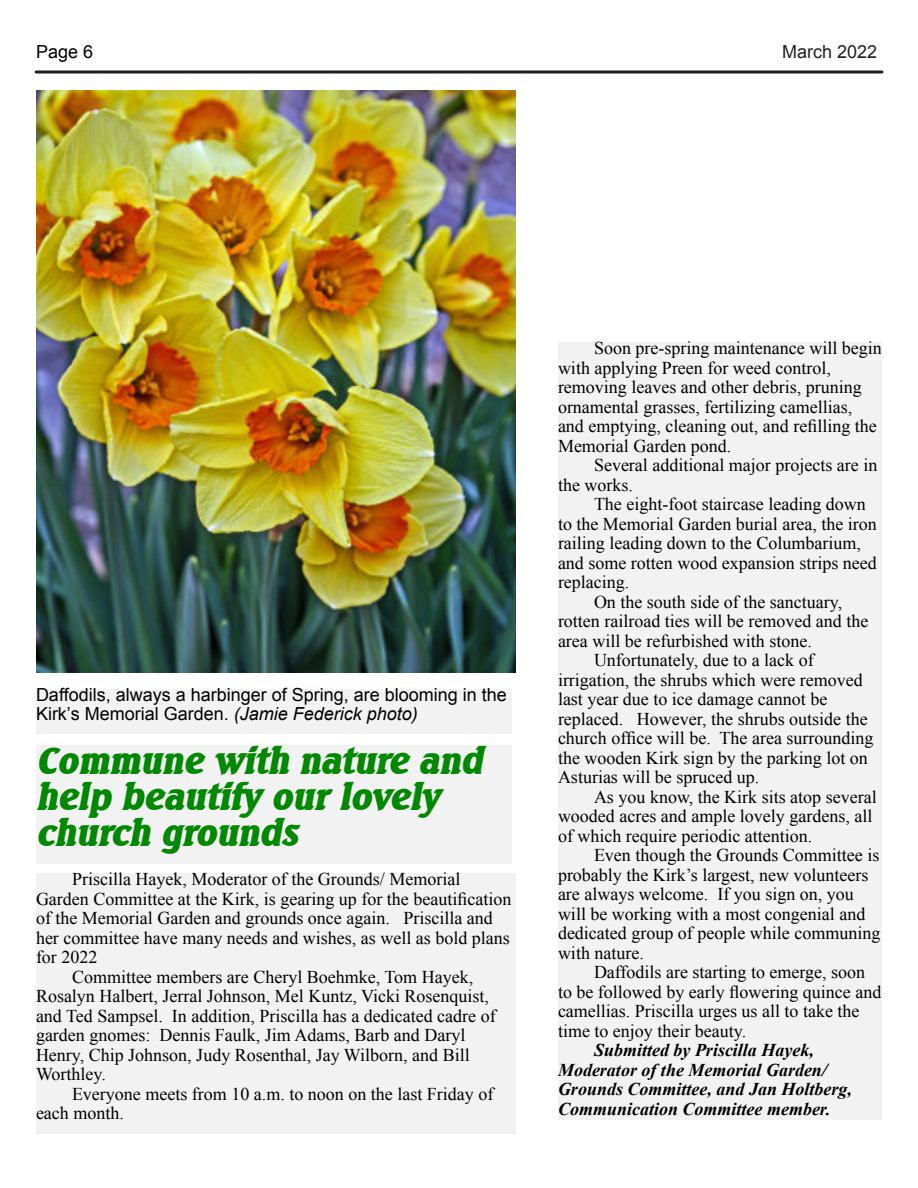
<style>
.page{position:relative;width:918px;height:1188px;background:#fff}
.page>*{position:absolute;margin:0;border:0;box-sizing:border-box;transform-origin:0 0}
.t1{font:italic 36px/36px "Seabird Heavy SF Bold";color:#008900}
.t2{font:18px/19.5px "Times New Roman";color:#000}
.t3{font:italic 700 18px/19.5px "Times New Roman";color:#000}
.t4{font:18px/18.6px "Arial";color:#000}
.t5{font:18px "Arial";color:#231f20}
.s1{font-style:italic}
</style>
<div class="page">
<svg style="left:36px;top:70px;width:846px;height:4px"></svg>
<div style="left:36px;top:873px;width:480px;height:261px;background:#f2f2f2"></div>
<div style="left:558px;top:342px;width:324px;height:778px;background:#f2f2f2"></div>
<div style="left:36px;top:746px;width:476px;height:118px;background:#f2f2f2"></div>
<img style="left:36px;top:90px;width:480px;height:582px">
<div style="left:36px;top:689px;width:476px;height:45px;background:#f2f2f2"></div>
<p class="t4" style="left:36px;top:44px;width:59px">Page 6</p>
<p class="t5" style="left:782px;top:45px;width:97px">March 2022</p>
<p class="t4" style="left:36px;top:687px;width:472px">Daffodils, always a harbinger of Spring, are blooming in the<br>Kirk’s Memorial Garden. <span class="s1">(Jamie Federick photo)</span></p>
<h1 class="t1" style="left:36px;top:746px;width:448px">Commune with nature and help beautify our lovely church grounds</h1>
<p class="t2" style="left:72px;top:871px;width:390px">Priscilla Hayek, Moderator of the Grounds/ Memorial</p>
<p class="t2" style="left:36px;top:891px;width:477px">Garden Committee at the Kirk, is gearing up for the beautification</p>
<p class="t2" style="left:36px;top:910px;width:458px">of the Memorial Garden and grounds once again. Priscilla and</p>
<p class="t2" style="left:36px;top:930px;width:475px">her committee have many needs and wishes, as well as bold plans</p>
<p class="t2" style="left:36px;top:949px;width:63px">for 2022</p>
<p class="t2" style="left:72px;top:969px;width:403px">Committee members are Cheryl Boehmke, Tom Hayek,</p>
<p class="t2" style="left:36px;top:988px;width:455px">Rosalyn Halbert, Jerral Johnson, Mel Kuntz, Vicki Rosenquist,</p>
<p class="t2" style="left:36px;top:1008px;width:461px">and Ted Sampsel. In addition, Priscilla has a dedicated cadre of</p>
<p class="t2" style="left:36px;top:1027px;width:431px">garden gnomes: Dennis Faulk, Jim Adams, Barb and Daryl</p>
<p class="t2" style="left:36px;top:1047px;width:435px">Henry, Chip Johnson, Judy Rosenthal, Jay Wilborn, and Bill</p>
<p class="t2" style="left:36px;top:1066px;width:71px">Worthley.</p>
<p class="t2" style="left:72px;top:1086px;width:423px">Everyone meets from 10 a.m. to noon on the last Friday of</p>
<p class="t2" style="left:36px;top:1105px;width:89px">each month.</p>
<p class="t2" style="left:558px;top:340px;width:325px;text-indent:36px">Soon pre-spring maintenance will begin with applying Preen for weed control, removing leaves and other debris, pruning ornamental grasses, fertilizing camellias, and emptying, cleaning out, and refilling the Memorial Garden pond.</p>
<p class="t2" style="left:558px;top:457px;width:321px;text-indent:36px">Several additional major projects are in the works.</p>
<p class="t2" style="left:594px;top:496px;width:273px">The eight-foot staircase leading down</p>
<p class="t2" style="left:558px;top:516px;width:320px">to the Memorial Garden burial area, the iron</p>
<p class="t2" style="left:558px;top:535px;width:304px">railing leading down to the Columbarium,</p>
<p class="t2" style="left:558px;top:555px;width:320px">and some rotten wood expansion strips need</p>
<p class="t2" style="left:558px;top:574px;width:73px">replacing.</p>
<p class="t2" style="left:594px;top:594px;width:250px">On the south side of the sanctuary,</p>
<p class="t2" style="left:558px;top:613px;width:312px">rotten railroad ties will be removed and the</p>
<p class="t2" style="left:558px;top:633px;width:255px">area will be refurbished with stone.</p>
<p class="t2" style="left:594px;top:652px;width:221px">Unfortunately, due to a lack of</p>
<p class="t2" style="left:558px;top:672px;width:306px">irrigation, the shrubs which were removed</p>
<p class="t2" style="left:558px;top:691px;width:271px">last year due to ice damage cannot be</p>
<p class="t2" style="left:558px;top:711px;width:311px">replaced. However, the shrubs outside the</p>
<p class="t2" style="left:558px;top:730px;width:317px">church office will be. The area surrounding</p>
<p class="t2" style="left:558px;top:750px;width:311px">the wooden Kirk sign by the parking lot on</p>
<p class="t2" style="left:558px;top:769px;width:203px">Asturias will be spruced up.</p>
<p class="t2" style="left:594px;top:789px;width:284px">As you know, the Kirk sits atop several</p>
<p class="t2" style="left:558px;top:808px;width:316px">wooded acres and ample lovely gardens, all</p>
<p class="t2" style="left:558px;top:828px;width:256px">of which require periodic attention.</p>
<p class="t2" style="left:594px;top:847px;width:287px">Even though the Grounds Committee is</p>
<p class="t2" style="left:558px;top:867px;width:312px">probably the Kirk’s largest, new volunteers</p>
<p class="t2" style="left:558px;top:886px;width:297px">are always welcome. If you sign on, you</p>
<p class="t2" style="left:558px;top:906px;width:309px">will be working with a most congenial and</p>
<p class="t2" style="left:558px;top:925px;width:324px">dedicated group of people while communing</p>
<p class="t2" style="left:558px;top:945px;width:87px">with nature.</p>
<p class="t2" style="left:594px;top:964px;width:273px">Daffodils are starting to emerge, soon</p>
<p class="t2" style="left:558px;top:984px;width:325px">to be followed by early flowering quince and</p>
<p class="t2" style="left:558px;top:1003px;width:303px">camellias. Priscilla urges us all to take the</p>
<p class="t2" style="left:558px;top:1023px;width:190px">time to enjoy their beauty.</p>
<p class="t3" style="left:558px;top:1043px;width:296px;text-indent:36px">Submitted by Priscilla Hayek, Moderator of the Memorial Garden/ Grounds Committee, and Jan Holtberg, Communication Committee member.</p>
</div>
